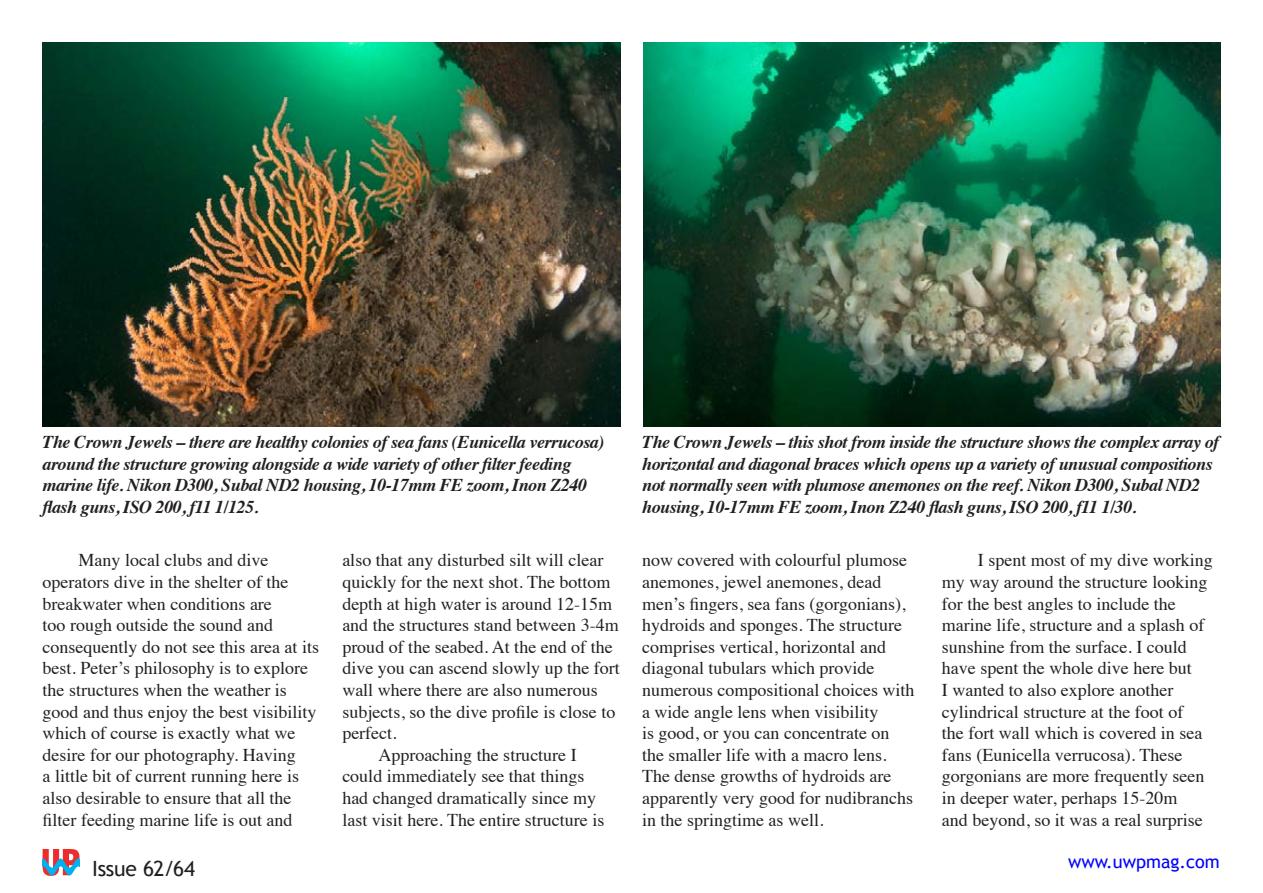
<style>
.page{position:relative;width:1263px;height:893px;background:#fff}
.page>*{position:absolute;margin:0;border:0;box-sizing:border-box;transform-origin:0 0}
.t1{font:21px "Trebuchet MS";letter-spacing:-.015em;color:#231f20}
.t2{font:18px/21.6px "Times";color:#231f20}
.t3{font:italic 700 18px/21.6px "Times";letter-spacing:-.025em;color:#231f20}
.t4{font:18px "Trebuchet MS";color:#00f}
</style>
<div class="page">
<svg style="left:43px;top:849px;width:37px;height:27px"></svg>
<img style="left:43px;top:43px;width:578px;height:384px">
<img style="left:643px;top:43px;width:577px;height:383px">
<p class="t3" style="left:43px;top:429px;width:563px">The Crown Jewels – there are healthy colonies of sea fans (Eunicella verrucosa) around the structure growing alongside a wide variety of other filter feeding marine life. Nikon D300, Subal ND2 housing, 10-17mm FE zoom, Inon Z240 flash guns, ISO 200, f11 1/125.</p>
<p class="t3" style="left:642px;top:429px;width:579px">The Crown Jewels – this shot from inside the structure shows the complex array of horizontal and diagonal braces which opens up a variety of unusual compositions not normally seen with plumose anemones on the reef. Nikon D300, Subal ND2 housing, 10-17mm FE zoom, Inon Z240 flash guns, ISO 200, f11 1/30.</p>
<p class="t2" style="left:43px;top:548px;width:278px;text-indent:36px">Many local clubs and dive operators dive in the shelter of the breakwater when conditions are<br>too rough outside the sound and consequently do not see this area at its best. Peter’s philosophy is to explore the structures when the weather is good and thus enjoy the best visibility which of course is exactly what we desire for our photography. Having<br>a little bit of current running here is also desirable to ensure that all the filter feeding marine life is out and</p>
<p class="t2" style="left:342px;top:548px;width:262px">also that any disturbed silt will clear</p>
<p class="t2" style="left:342px;top:569px;width:270px">quickly for the next shot. The bottom</p>
<p class="t2" style="left:342px;top:591px;width:271px">depth at high water is around 12-15m</p>
<p class="t2" style="left:342px;top:613px;width:278px">and the structures stand between 3-4m</p>
<p class="t2" style="left:342px;top:634px;width:272px">proud of the seabed. At the end of the</p>
<p class="t2" style="left:342px;top:656px;width:279px">dive you can ascend slowly up the fort</p>
<p class="t2" style="left:342px;top:677px;width:257px">wall where there are also numerous</p>
<p class="t2" style="left:342px;top:699px;width:274px">subjects, so the dive profile is close to</p>
<p class="t2" style="left:342px;top:721px;width:56px">perfect.</p>
<p class="t2" style="left:378px;top:742px;width:200px">Approaching the structure I</p>
<p class="t2" style="left:342px;top:764px;width:243px">could immediately see that things</p>
<p class="t2" style="left:342px;top:785px;width:255px">had changed dramatically since my</p>
<p class="t2" style="left:342px;top:807px;width:264px">last visit here. The entire structure is</p>
<p class="t2" style="left:642px;top:548px;width:274px">now covered with colourful plumose anemones, jewel anemones, dead men’s fingers, sea fans (gorgonians), hydroids and sponges. The structure comprises vertical, horizontal and diagonal tubulars which provide numerous compositional choices with a wide angle lens when visibility<br>is good, or you can concentrate on the smaller life with a macro lens.<br>The dense growths of hydroids are apparently very good for nudibranchs in the springtime as well.</p>
<p class="t2" style="left:942px;top:548px;width:272px;text-indent:36px">I spent most of my dive working my way around the structure looking for the best angles to include the marine life, structure and a splash of sunshine from the surface. I could have spent the whole dive here but<br>I wanted to also explore another cylindrical structure at the foot of<br>the fort wall which is covered in sea fans (Eunicella verrucosa). These gorgonians are more frequently seen in deeper water, perhaps 15-20m<br>and beyond, so it was a real surprise</p>
<p class="t1" style="left:92px;top:856px;width:105px">Issue 62/64</p>
<p class="t4" style="left:1068px;top:851px;width:153px">www.uwpmag.com</p>
</div>
